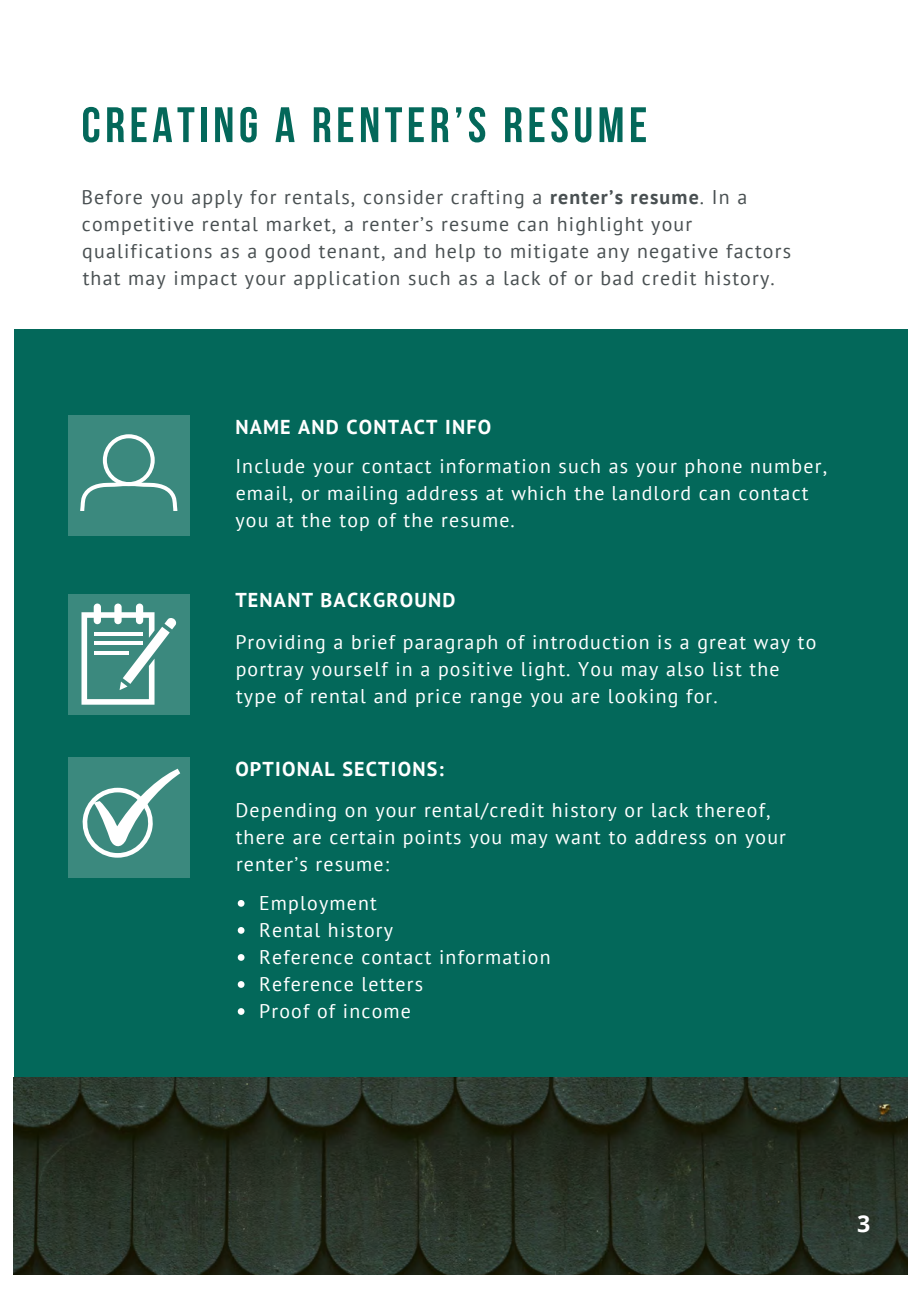
<style>
.page{position:relative;width:921px;height:1291px;background:#fff}
.page>*{position:absolute;margin:0;border:0;box-sizing:border-box;transform-origin:0 0}
.t1{font:700 23.25px "Open Sans";color:#fff}
.t2{font:700 20.1px "PT Sans";letter-spacing:.06em;color:#fff}
.t3{font:19.8px/27px "PT Sans";letter-spacing:.06em;color:#fff}
.t4{font:19.8px/27px "PT Sans";letter-spacing:.06em;color:#495052}
.s1{font-weight:700}
</style>
<div class="page">
<div style="left:14px;top:329px;width:893px;height:945px;background:#03685a"></div>
<svg style="left:83px;top:107px;width:16px;height:35px"></svg>
<svg style="left:107px;top:107px;width:17px;height:35px"></svg>
<svg style="left:131px;top:107px;width:15px;height:35px"></svg>
<svg style="left:153px;top:107px;width:41px;height:35px"></svg>
<div style="left:201px;top:107px;width:6px;height:35px;background:#03685a"></div>
<svg style="left:215px;top:107px;width:17px;height:35px"></svg>
<svg style="left:240px;top:107px;width:17px;height:35px"></svg>
<svg style="left:275px;top:107px;width:19px;height:35px"></svg>
<svg style="left:314px;top:107px;width:17px;height:35px"></svg>
<svg style="left:338px;top:107px;width:15px;height:35px"></svg>
<svg style="left:361px;top:107px;width:17px;height:35px"></svg>
<svg style="left:385px;top:107px;width:17px;height:35px"></svg>
<svg style="left:409px;top:107px;width:14px;height:35px"></svg>
<svg style="left:431px;top:107px;width:17px;height:35px"></svg>
<svg style="left:456px;top:107px;width:5px;height:10px"></svg>
<svg style="left:469px;top:107px;width:16px;height:35px"></svg>
<svg style="left:505px;top:107px;width:17px;height:35px"></svg>
<svg style="left:529px;top:107px;width:15px;height:35px"></svg>
<svg style="left:551px;top:107px;width:16px;height:35px"></svg>
<svg style="left:575px;top:107px;width:16px;height:35px"></svg>
<svg style="left:599px;top:107px;width:23px;height:35px"></svg>
<svg style="left:631px;top:107px;width:14px;height:35px"></svg>
<svg style="left:68px;top:415px;width:121px;height:121px;background:#489187"></svg>
<svg style="left:68px;top:594px;width:121px;height:121px;background:#64a299"></svg>
<svg style="left:68px;top:757px;width:121px;height:120px;background:#599b91"></svg>
<svg style="left:238px;top:900px;width:6px;height:6px"></svg>
<svg style="left:238px;top:927px;width:6px;height:6px"></svg>
<svg style="left:238px;top:954px;width:6px;height:6px"></svg>
<svg style="left:238px;top:981px;width:6px;height:6px"></svg>
<svg style="left:238px;top:1008px;width:6px;height:6px"></svg>
<img style="left:14px;top:1077px;width:893px;height:197px">
<p class="t4" style="left:81px;top:183px;width:711px">Before you apply for rentals, consider crafting a <span class="s1">renter’s resume</span>. In a competitive rental market, a renter’s resume can highlight your qualifications as a good tenant, and help to mitigate any negative factors that may impact your application such as a lack of or bad credit history.</p>
<p class="t2" style="left:235px;top:413px;width:257px">NAME AND CONTACT INFO</p>
<p class="t3" style="left:235px;top:452px;width:593px">Include your contact information such as your phone number, email, or mailing address at which the landlord can contact you at the top of the resume.</p>
<p class="t2" style="left:235px;top:586px;width:222px">TENANT BACKGROUND</p>
<p class="t3" style="left:235px;top:628px;width:582px">Providing a brief paragraph of introduction is a great way to portray yourself in a positive light. You may also list the type of rental and price range you are looking for.</p>
<p class="t2" style="left:235px;top:755px;width:210px">OPTIONAL SECTIONS:</p>
<p class="t3" style="left:235px;top:795px;width:552px">Depending on your rental/credit history or lack thereof, there are certain points you may want to address on your renter’s resume:</p>
<p class="t3" style="left:259px;top:889px;width:293px">Employment<br>Rental history<br>Reference contact information<br>Reference letters<br>Proof of income</p>
<p class="t1" style="left:856px;top:1207px;width:15px">3</p>
</div>
